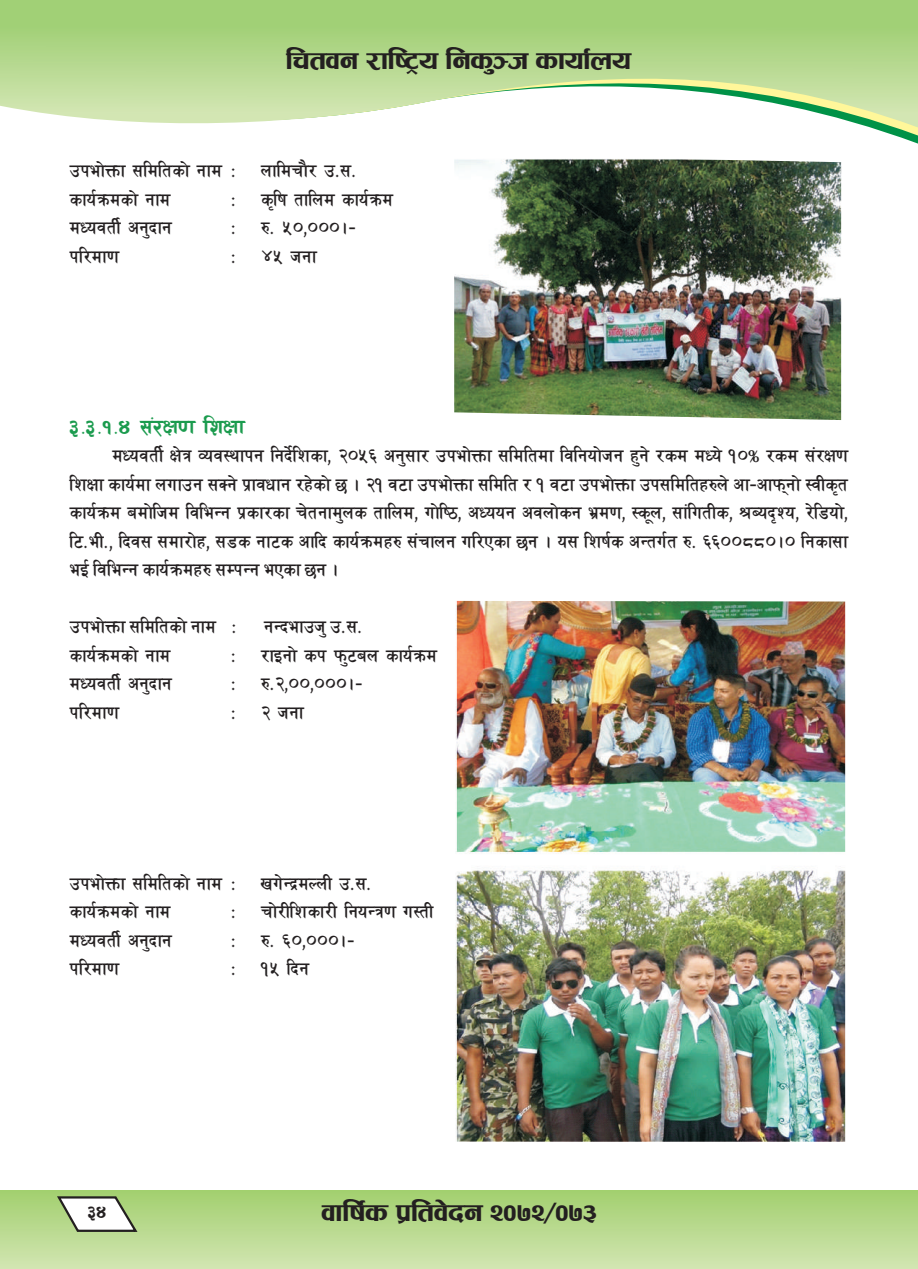
<style>
.page{position:relative;width:918px;height:1269px;background:#fff}
.page>*{position:absolute;margin:0;border:0;box-sizing:border-box;transform-origin:0 0}
.t1{font:31.5px "Ganesh";color:#231f20}
.t2{font:26.25px "ARAP002";color:#1b9b4e}
.t3{font:22.5px/28.5px "Himalli";color:#231f20}
</style>
<div class="page">
<div style="left:0;top:1190px;width:918px;height:79px;background:linear-gradient(to bottom,#a2cf6e,#d2e5b2)"></div>
<img style="left:455px;top:601px;width:390px;height:541px">
<img style="left:454px;top:159px;width:387px;height:261px">
<svg style="left:0;top:0;width:918px;height:133px"></svg>
<svg style="left:56px;top:1194px;width:83px;height:39px"></svg>
<h1 class="t1" style="left:286px;top:47px;width:346px">lrtjg /fli6«o lgs'~h sfof{no</h1>
<p class="t3" style="left:70px;top:156px;width:288px">pkef]Qmf ;ldltsf]gfd M nfldrf}/ p=;= sfo{qmdsf]gfd</p>
<p class="t3" style="left:231px;top:185px;width:164px">M s[lif tflnd sfo{qmd</p>
<p class="t3" style="left:70px;top:213px;width:104px">dWojtL{ cg'bfg</p>
<p class="t3" style="left:231px;top:213px;width:126px">M ?= %),))).–</p>
<p class="t3" style="left:70px;top:242px;width:51px">kl/df0f</p>
<p class="t3" style="left:231px;top:242px;width:87px">M $% hgf</p>
<p class="t2" style="left:70px;top:413px;width:176px">#=#=!=$ ;+/If0f lzIff</p>
<p class="t3" style="left:70px;top:441px;width:785px;text-indent:43px">dWojtL{ If]q Joj:yfkg lgb]{lzsf, @)%^ cg';f/ pkef]Qmf ;ldltdf ljlgof]hg x'g]/sd dWo]!)Ü /sd ;+/If0f lzIff sfo{df nufpg ;Sg]k|fjwfg /x]sf]5 . @! j6f pkef]Qmf ;ldlt / ! j6f pkef]Qmf pk;ldltx?n]cf–cfkm\gf]:jLs[t sfo{qmd adf]lhd ljleGg k|sf/sf r]tgfd'ns tflnd, uf]li7, cWoog cjnf]sg e|d0f, :s"n, ;f+lutLs, &gt;Aob[Zo, /]l8of], l6=eL=, lbj; ;df/f]x, ;8s gf6s cflb sfo{qmdx? ;+rfng ul/Psf 5g . o; lzif{s cGtu{t ?= ^^))**).) lgsf;f eO{ljleGg sfo{qmdx? ;DkGg ePsf 5g .</p>
<p class="t3" style="left:70px;top:612px;width:295px">pkef]Qmf ;ldltsf]gfd M gGbefph'p=;= sfo{qmdsf]gfd</p>
<p class="t3" style="left:231px;top:641px;width:208px">M /fOgf]sk km'6an sfo{qmd</p>
<p class="t3" style="left:70px;top:669px;width:104px">dWojtL{ cg'bfg</p>
<p class="t3" style="left:231px;top:669px;width:133px">M ?=@,)),))).–</p>
<p class="t3" style="left:70px;top:698px;width:51px">kl/df0f</p>
<p class="t3" style="left:231px;top:698px;width:74px">M @ hgf</p>
<p class="t3" style="left:70px;top:869px;width:304px">pkef]Qmf ;ldltsf]gfd M vu]Gb|dNnL p=;= sfo{qmdsf]gfd</p>
<p class="t3" style="left:231px;top:897px;width:204px">M rf]/Llzsf/L lgoGq0f u:tL</p>
<p class="t3" style="left:70px;top:926px;width:104px">dWojtL{ cg'bfg</p>
<p class="t3" style="left:231px;top:926px;width:125px">M ?= ^),))).–</p>
<p class="t3" style="left:70px;top:954px;width:51px">kl/df0f</p>
<p class="t3" style="left:231px;top:954px;width:80px">M !% lbg</p>
<h1 class="t1" style="left:322px;top:1199px;width:278px">jflif{s k|ltj]bg @)&amp;@÷)&amp;#</h1>
</div>
